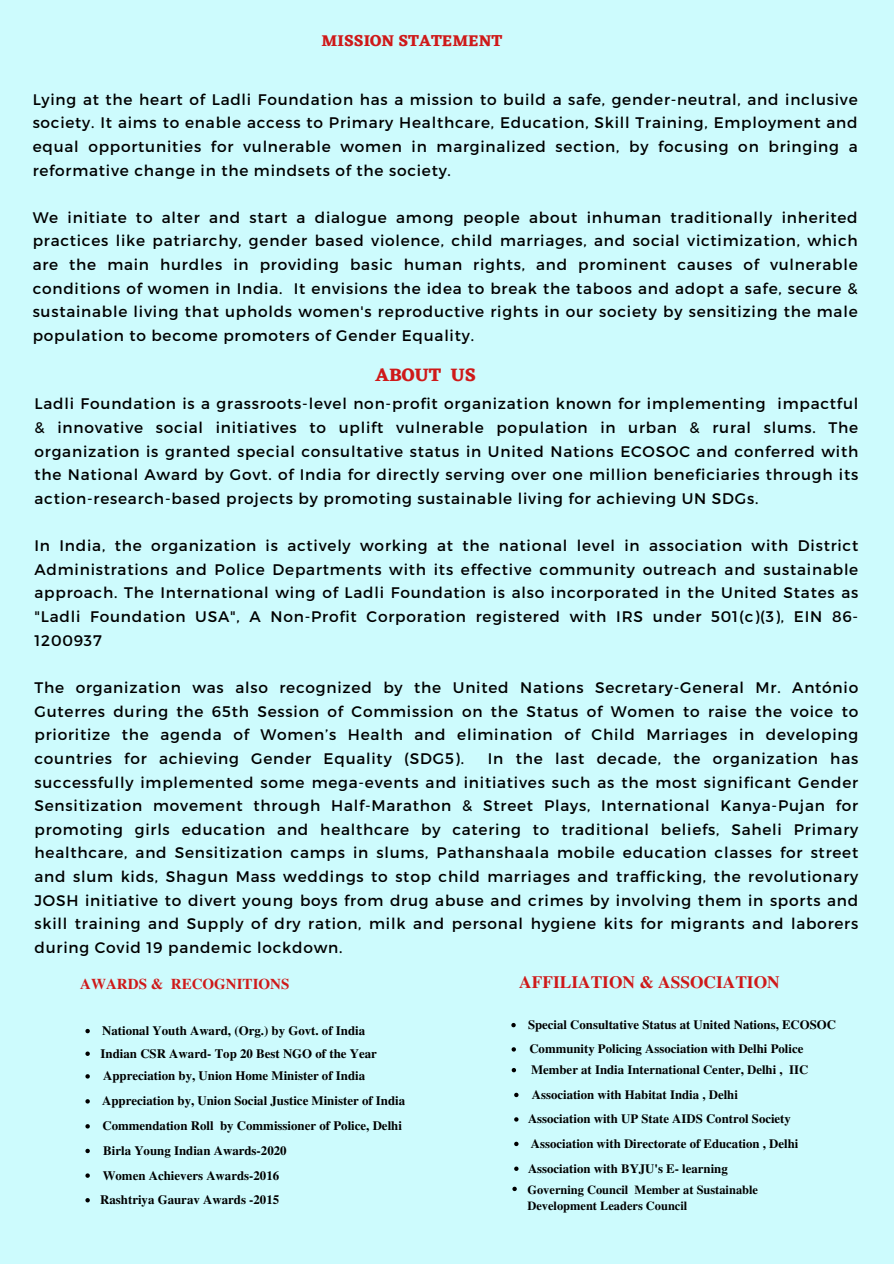
<style>
.page{position:relative;width:894px;height:1264px;background:#fff}
.page>*{position:absolute;margin:0;border:0;box-sizing:border-box;transform-origin:0 0}
.t1{font:700 18.6px "Eczar";color:#cf1919}
.t2{font:700 17.4px "Te X Gyre Termes";color:#cf1919}
.t3{font:700 16.2px "Eczar";color:#cf1919}
.t4{font:15.3px/23.7px "Montserrat";letter-spacing:.05em;color:#000;text-align:justify}
.t5{font:700 15px "Te X Gyre Termes";color:#cf1919}
.t6{font:700 12.9px "Te X Gyre Termes";color:#000}
.t7{font:700 12.75px "Te X Gyre Termes";color:#000}
.t8{font:700 12.45px/16.5px "Te X Gyre Termes";color:#000}
</style>
<div class="page">
<div style="left:0;top:0;width:893px;height:1263px;background:#cdfbfd"></div>
<svg style="left:85px;top:1028px;width:5px;height:5px"></svg>
<svg style="left:85px;top:1051px;width:5px;height:4px"></svg>
<svg style="left:85px;top:1074px;width:5px;height:4px"></svg>
<svg style="left:85px;top:1124px;width:5px;height:4px"></svg>
<svg style="left:85px;top:1099px;width:5px;height:4px"></svg>
<svg style="left:85px;top:1148px;width:5px;height:5px"></svg>
<svg style="left:85px;top:1173px;width:5px;height:4px"></svg>
<svg style="left:85px;top:1198px;width:5px;height:4px"></svg>
<svg style="left:511px;top:1022px;width:4px;height:5px"></svg>
<svg style="left:511px;top:1047px;width:5px;height:4px"></svg>
<svg style="left:511px;top:1068px;width:5px;height:4px"></svg>
<svg style="left:514px;top:1092px;width:4px;height:5px"></svg>
<svg style="left:514px;top:1117px;width:4px;height:4px"></svg>
<svg style="left:514px;top:1141px;width:4px;height:5px"></svg>
<svg style="left:514px;top:1166px;width:4px;height:4px"></svg>
<svg style="left:512px;top:1186px;width:4px;height:5px"></svg>
<h2 class="t3" style="left:321px;top:31px;width:182px">MISSION STATEMENT</h2>
<h3 class="t4" style="left:33px;top:87px;width:826px">Lying at the heart of Ladli Foundation has a mission to build a safe, gender-neutral, and inclusive society. It aims to enable access to Primary Healthcare, Education, Skill Training, Employment and equal opportunities for vulnerable women in marginalized section, by focusing on bringing a reformative change in the mindsets of the society.</h3>
<h3 class="t4" style="left:33px;top:205px;width:826px">We initiate to alter and start a dialogue among people about inhuman traditionally inherited practices like patriarchy, gender based violence, child marriages, and social victimization, which are the main hurdles in providing basic human rights, and prominent causes of vulnerable conditions of women in India. It envisions the idea to break the taboos and adopt a safe, secure &amp; sustainable living that upholds women's reproductive rights in our society by sensitizing the male population to become promoters of Gender Equality.</h3>
<h3 class="t1" style="left:375px;top:363px;width:102px">ABOUT US</h3>
<h3 class="t4" style="left:35px;top:391px;width:825px">Ladli Foundation is a grassroots-level non-profit organization known for implementing impactful &amp; innovative social initiatives to uplift vulnerable population in urban &amp; rural slums. The organization is granted special consultative status in United Nations ECOSOC and conferred with the National Award by Govt. of India for directly serving over one million beneficiaries through its action-research-based projects by promoting sustainable living for achieving UN SDGs.</h3>
<h3 class="t4" style="left:35px;top:533px;width:825px">In India, the organization is actively working at the national level in association with District Administrations and Police Departments with its effective community outreach and sustainable approach. The International wing of Ladli Foundation is also incorporated in the United States as "Ladli Foundation USA", A Non-Profit Corporation registered with IRS under 501(c)(3), EIN 86- 1200937</h3>
<h2 class="t4" style="left:35px;top:675px;width:825px">The organization was also recognized by the United Nations Secretary-General Mr. António Guterres during the 65th Session of Commission on the Status of Women to raise the voice to prioritize the agenda of Women’s Health and elimination of Child Marriages in developing countries for achieving Gender Equality (SDG5).</h2>
<h2 class="t4" style="left:35px;top:745px;width:825px;text-indent:453px">In the last decade, the organization has successfully implemented some mega-events and initiatives such as the most significant Gender Sensitization movement through Half-Marathon &amp; Street Plays, International Kanya-Pujan for promoting girls education and healthcare by catering to traditional beliefs, Saheli Primary healthcare, and Sensitization camps in slums, Pathanshaala mobile education classes for street and slum kids, Shagun Mass weddings to stop child marriages and trafficking, the revolutionary JOSH initiative to divert young boys from drug abuse and crimes by involving them in sports and skill training and Supply of dry ration, milk and personal hygiene kits for migrants and laborers during Covid 19 pandemic lockdown.</h2>
<p class="t5" style="left:80px;top:972px;width:211px">AWARDS &amp; RECOGNITIONS</p>
<h1 class="t6" style="left:102px;top:1020px;width:264px">National Youth Award, (Org.) by Govt. of India</h1>
<p class="t6" style="left:101px;top:1043px;width:278px">Indian CSR Award- Top 20 Best NGO of the Year</p>
<p class="t6" style="left:103px;top:1065px;width:263px">Appreciation by, Union Home Minister of India</p>
<p class="t6" style="left:102px;top:1115px;width:301px">Commendation Roll by Commissioner of Police, Delhi</p>
<p class="t6" style="left:102px;top:1090px;width:304px">Appreciation by, Union Social Justice Minister of India</p>
<p class="t6" style="left:103px;top:1140px;width:185px">Birla Young Indian Awards-2020</p>
<p class="t6" style="left:103px;top:1165px;width:178px">Women Achievers Awards-2016</p>
<p class="t6" style="left:100px;top:1189px;width:180px">Rashtriya Gaurav Awards -2015</p>
<p class="t2" style="left:519px;top:968px;width:262px">AFFILIATION &amp; ASSOCIATION</p>
<p class="t7" style="left:528px;top:1014px;width:309px">Special Consultative Status at United Nations, ECOSOC</p>
<p class="t7" style="left:529px;top:1039px;width:275px">Community Policing Association with Delhi Police</p>
<p class="t7" style="left:531px;top:1059px;width:278px">Member at India International Center, Delhi , IIC</p>
<p class="t7" style="left:531px;top:1084px;width:207px">Association with Habitat India , Delhi</p>
<p class="t7" style="left:528px;top:1109px;width:264px">Association with UP State AIDS Control Society</p>
<p class="t7" style="left:530px;top:1133px;width:269px">Association with Directorate of Education , Delhi</p>
<p class="t7" style="left:528px;top:1158px;width:201px">Association with BYJU's E- learning</p>
<p class="t8" style="left:527px;top:1180px;width:232px">Governing Council Member at Sustainable<br>Development Leaders Council</p>
</div>
